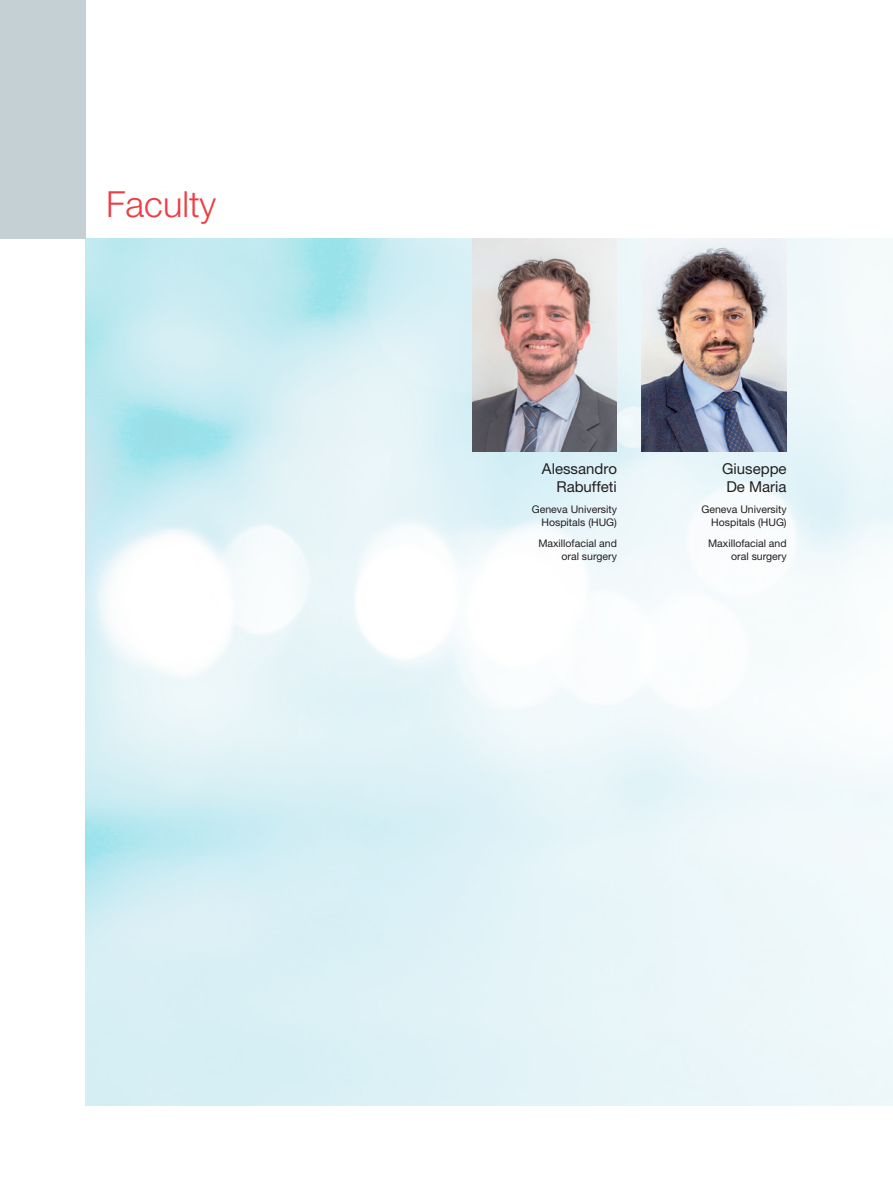
<style>
.page{position:relative;width:893px;height:1191px;background:#fff}
.page>*{position:absolute;margin:0;border:0;box-sizing:border-box;transform-origin:0 0}
.t1{font:300 36px "Helvetica Neue LT Pro";color:#ee3d45}
.t2{font:15px/18px "Helvetica Neue LT Pro";color:#231f20}
.t3{font:10.5px/12.6px "Helvetica Neue LT Pro";color:#231f20;text-align:right}
</style>
<div class="page">
<img style="left:85px;top:238px;width:808px;height:868px">
<div style="left:0;top:0;width:85px;height:238px;background:#c5d0d5"></div>
<img style="left:642px;top:238px;width:144px;height:213px">
<img style="left:472px;top:238px;width:145px;height:213px">
<h1 class="t1" style="left:106px;top:182px;width:112px">Faculty</h1>
<h2 class="t2" style="left:542px;top:460px;width:77px;text-align:right">Alessandro<br>Rabuffeti</h2>
<p class="t3" style="left:532px;top:503px;width:87px">Geneva University<br>Hospitals (HUG)</p>
<p class="t3" style="left:538px;top:537px;width:80px">Maxillofacial and oral surgery</p>
<h2 class="t2" style="left:722px;top:460px;width:66px">Giuseppe<br>De Maria</h2>
<p class="t3" style="left:701px;top:503px;width:87px">Geneva University<br>Hospitals (HUG)</p>
<p class="t3" style="left:708px;top:537px;width:80px">Maxillofacial and oral surgery</p>
</div>
